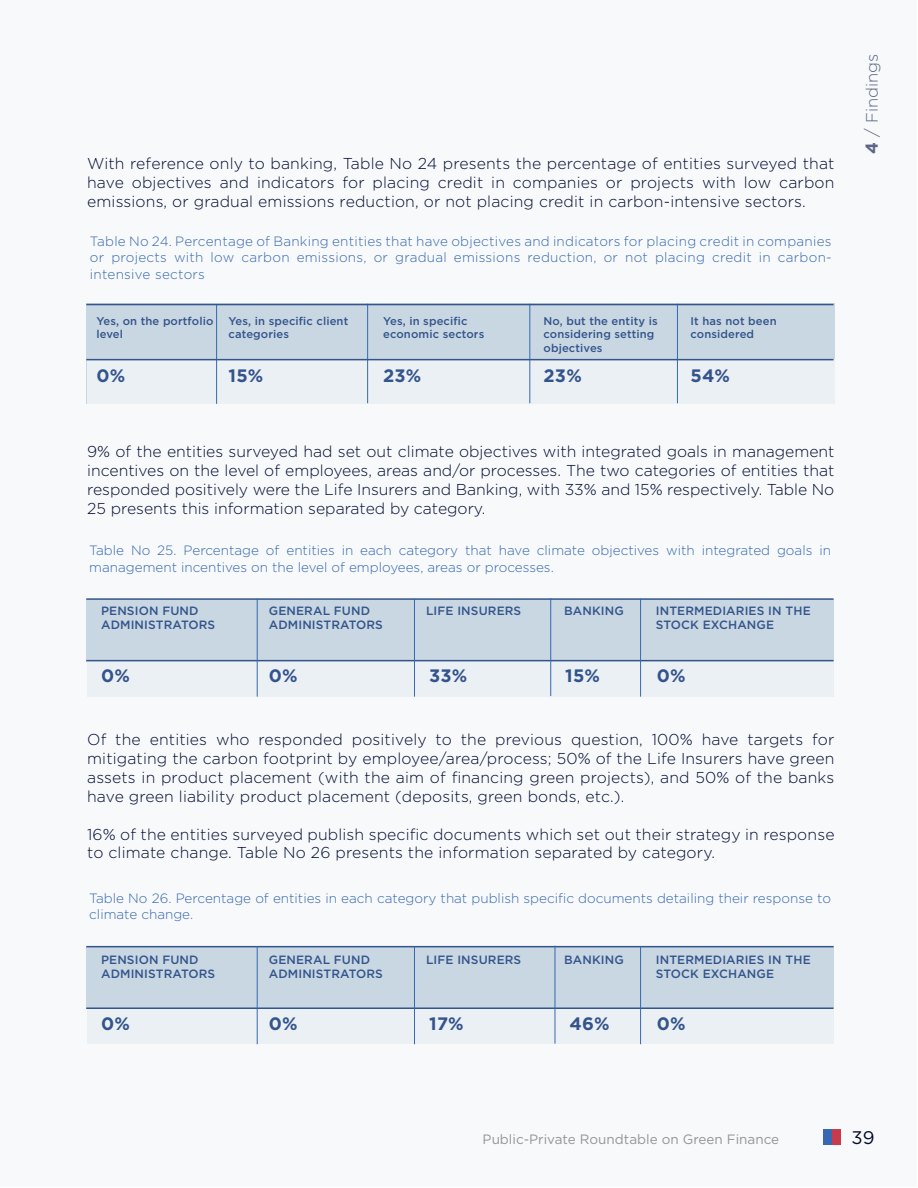
<style>
.page{position:relative;width:918px;height:1188px;background:#fff}
.page>*{position:absolute;margin:0;border:0;box-sizing:border-box;transform-origin:0 0}
.t1{font:18.3px "Gotham";color:#010b31}
.t2{font:700 18px "Gotham";letter-spacing:.01em;color:#33548c}
.t3{font:300 16.5px "Gotham";color:#5c6685}
.t4{font:300 15.75px/18.9px "Gotham";letter-spacing:.01em;color:#010b31;text-align:justify}
.t5{font:300 13.5px/16.2px "Gotham";color:#3768b1}
.t6{font:13.5px "Gotham";color:#939598}
.t7{font:500 12px/14.4px "Gotham";letter-spacing:.01em;color:#33548c}
.t8{font:500 11.25px/13.5px "Gotham";letter-spacing:.01em;color:#33548c}
.s1{font-weight:700;font-size:17.25px}
.s2{font-size:17.25px}
</style>
<div class="page">
<div style="left:1px;top:0;width:916px;height:1186px;background:#f7f9fa"></div>
<div style="left:832px;top:1129px;width:9px;height:16px;background:#c83b4c"></div>
<div style="left:823px;top:1129px;width:9px;height:16px;background:#3768b1"></div>
<div style="left:86px;top:599px;width:748px;height:62px;background:#c9d7e2"></div>
<div style="left:86px;top:947px;width:748px;height:62px;background:#c9d7e2"></div>
<hr style="left:86px;top:598px;width:748px;height:2px;background:#33548c">
<hr style="left:86px;top:946px;width:748px;height:1px;background:#33548c">
<div style="left:87px;top:661px;width:747px;height:36px;background:#ebf0f4"></div>
<div style="left:87px;top:1008px;width:747px;height:36px;background:#ebf0f4"></div>
<hr style="left:86px;top:660px;width:748px;height:1px;background:#33548c">
<hr style="left:86px;top:1007px;width:748px;height:2px;background:#33548c">
<hr style="left:257px;top:599px;width:1px;height:98px;background:#3768b1">
<hr style="left:257px;top:946px;width:1px;height:98px;background:#3768b1">
<hr style="left:414px;top:599px;width:1px;height:98px;background:#3768b1">
<hr style="left:414px;top:946px;width:1px;height:98px;background:#3768b1">
<hr style="left:640px;top:599px;width:1px;height:98px;background:#3768b1">
<hr style="left:640px;top:946px;width:1px;height:98px;background:#3768b1">
<hr style="left:550px;top:598px;width:1px;height:98px;background:#3768b1">
<hr style="left:555px;top:946px;width:1px;height:98px;background:#3768b1">
<div style="left:86px;top:304px;width:749px;height:100px;background:#c9d7e2"></div>
<div style="left:87px;top:359px;width:747px;height:45px;background:#ebf0f4"></div>
<hr style="left:216px;top:304px;width:1px;height:100px;background:#3768b1">
<hr style="left:367px;top:304px;width:1px;height:99px;background:#3768b1">
<hr style="left:530px;top:304px;width:1px;height:99px;background:#3768b1">
<hr style="left:677px;top:304px;width:1px;height:99px;background:#3768b1">
<hr style="left:86px;top:359px;width:748px;height:1px;background:#33548c">
<hr style="left:86px;top:304px;width:748px;height:1px;background:#33548c">
<p class="t4" style="left:87px;top:154px;width:749px">With reference only to banking, Table No 24 presents the percentage of entities surveyed that have objectives and indicators for placing credit in companies or projects with low carbon emissions, or gradual emissions reduction, or not placing credit in carbon-intensive sectors.</p>
<p class="t5" style="left:90px;top:233px;width:743px;text-align:justify">Table No 24. Percentage of Banking entities that have objectives and indicators for placing credit in companies or projects with low carbon emissions, or gradual emissions reduction, or not placing credit in carbon&shy;intensive sectors</p>
<p class="t8" style="left:97px;top:314px;width:118px">Yes, on the portfolio level</p>
<p class="t8" style="left:229px;top:314px;width:121px">Yes, in specific client categories</p>
<p class="t8" style="left:383px;top:314px;width:103px">Yes, in specific economic sectors</p>
<p class="t8" style="left:544px;top:314px;width:116px">No, but the entity is considering setting objectives</p>
<p class="t8" style="left:691px;top:314px;width:88px">It has not been considered</p>
<p class="t2" style="left:97px;top:364px;width:30px">0%</p>
<p class="t2" style="left:229px;top:364px;width:36px">15%</p>
<p class="t2" style="left:383px;top:364px;width:40px">23%</p>
<p class="t2" style="left:544px;top:364px;width:40px">23%</p>
<p class="t2" style="left:691px;top:364px;width:41px">54%</p>
<p class="t4" style="left:87px;top:442px;width:749px">9% of the entities surveyed had set out climate objectives with integrated goals in management incentives on the level of employees, areas and/or processes. The two categories of entities that responded positively were the Life Insurers and Banking, with 33% and 15% respectively. Table No 25 presents this information separated by category.</p>
<p class="t5" style="left:89px;top:542px;width:743px">Table No 25. Percentage of entities in each category that have climate objectives with integrated goals in management incentives on the level of employees, areas or processes.</p>
<p class="t7" style="left:101px;top:603px;width:116px">PENSION FUND<br>ADMINISTRATORS</p>
<p class="t2" style="left:101px;top:664px;width:30px">0%</p>
<p class="t7" style="left:269px;top:603px;width:116px">GENERAL FUND<br>ADMINISTRATORS</p>
<p class="t2" style="left:269px;top:664px;width:30px">0%</p>
<p class="t7" style="left:426px;top:603px;width:97px">LIFE INSURERS</p>
<p class="t2" style="left:429px;top:664px;width:40px">33%</p>
<p class="t7" style="left:564px;top:603px;width:61px">BANKING</p>
<p class="t2" style="left:565px;top:664px;width:36px">15%</p>
<p class="t7" style="left:656px;top:603px;width:156px">INTERMEDIARIES IN THE<br>STOCK EXCHANGE</p>
<p class="t2" style="left:657px;top:664px;width:30px">0%</p>
<p class="t4" style="left:87px;top:730px;width:749px">Of the entities who responded positively to the previous question, 100% have targets for mitigating the carbon footprint by employee/area/process; 50% of the Life Insurers have green assets in product placement (with the aim of financing green projects), and 50% of the banks have green liability product placement (deposits, green bonds, etc.).</p>
<p class="t4" style="left:87px;top:824px;width:749px">16% of the entities surveyed publish specific documents which set out their strategy in response to climate change. Table No 26 presents the information separated by category.</p>
<p class="t5" style="left:89px;top:890px;width:743px">Table No 26. Percentage of entities in each category that publish specific documents detailing their response to climate change.</p>
<p class="t7" style="left:101px;top:952px;width:116px">PENSION FUND<br>ADMINISTRATORS</p>
<p class="t2" style="left:101px;top:1011px;width:30px">0%</p>
<p class="t7" style="left:269px;top:952px;width:116px">GENERAL FUND<br>ADMINISTRATORS</p>
<p class="t2" style="left:269px;top:1011px;width:30px">0%</p>
<p class="t7" style="left:426px;top:952px;width:97px">LIFE INSURERS</p>
<p class="t2" style="left:429px;top:1011px;width:36px">17%</p>
<p class="t7" style="left:564px;top:952px;width:61px">BANKING</p>
<p class="t2" style="left:569px;top:1011px;width:42px">46%</p>
<p class="t7" style="left:656px;top:952px;width:156px">INTERMEDIARIES IN THE<br>STOCK EXCHANGE</p>
<p class="t2" style="left:657px;top:1011px;width:30px">0%</p>
<p class="t3" style="left:862px;top:154px;width:102px;rotate:-90deg"><span class="s1">4</span> <span class="s2">/</span> Findings</p>
<p class="t6" style="left:483px;top:1130px;width:298px">Public-Private Roundtable on Green Finance</p>
<p class="t1" style="left:852px;top:1126px;width:24px">39</p>
</div>
